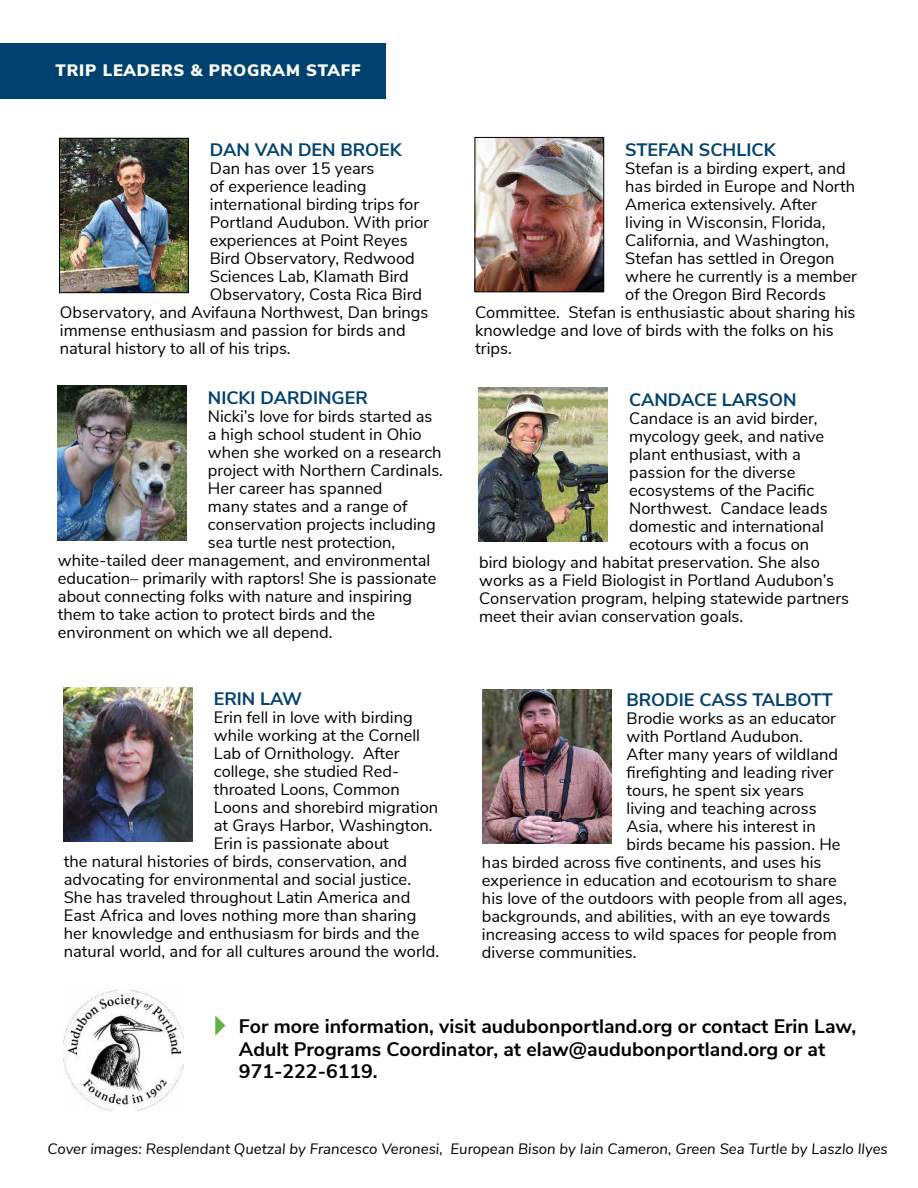
<style>
.page{position:relative;width:918px;height:1188px;background:#fff}
.page>*{position:absolute;margin:0;border:0;box-sizing:border-box;transform-origin:0 0}
.t1{font:700 19.5px/22.5px "Nunito Sans";color:#000}
.t2{font:700 18px "Nunito Sans";color:#00426f}
.t3{font:16.5px "Nunito Sans";color:#000}
.t4{font:900 16.5px "Nunito Sans";letter-spacing:.05em;color:#fff}
.t5{font:italic 15px "Nunito Sans";color:#000}
</style>
<div class="page">
<img style="left:61px;top:140px;width:125px;height:151px">
<div style="left:59px;top:138px;width:129px;height:155px;border:1px solid #000"></div>
<img style="left:479px;top:387px;width:129px;height:155px">
<img style="left:477px;top:139px;width:125px;height:151px">
<div style="left:475px;top:137px;width:129px;height:155px;border:1px solid #000"></div>
<img style="left:58px;top:386px;width:128px;height:154px">
<img style="left:482px;top:689px;width:129px;height:155px">
<img style="left:63px;top:687px;width:129px;height:155px">
<div style="left:0;top:43px;width:386px;height:56px;background:#00426f"></div>
<svg style="left:215px;top:1015px;width:10px;height:20px"></svg>
<img style="left:64px;top:990px;width:120px;height:120px">
<p class="t4" style="left:56px;top:64px;width:307px">TRIP LEADERS &amp; PROGRAM STAFF</p>
<p class="t2" style="left:210px;top:144px;width:193px">DAN VAN DEN BROEK</p>
<p class="t3" style="left:210px;top:161px;width:166px">Dan has over 15 years</p>
<p class="t3" style="left:210px;top:179px;width:158px">of experience leading</p>
<p class="t3" style="left:210px;top:197px;width:211px">international birding trips for</p>
<p class="t3" style="left:210px;top:215px;width:221px">Portland Audubon. With prior</p>
<p class="t3" style="left:210px;top:233px;width:200px">experiences at Point Reyes</p>
<p class="t3" style="left:210px;top:251px;width:207px">Bird Observatory, Redwood</p>
<p class="t3" style="left:210px;top:269px;width:200px">Sciences Lab, Klamath Bird</p>
<p class="t3" style="left:210px;top:287px;width:214px">Observatory, Costa Rica Bird</p>
<p class="t3" style="left:60px;top:305px;width:370px">Observatory, and Avifauna Northwest, Dan brings</p>
<p class="t3" style="left:60px;top:323px;width:347px">immense enthusiasm and passion for birds and</p>
<p class="t3" style="left:60px;top:341px;width:232px">natural history to all of his trips.</p>
<p class="t2" style="left:208px;top:391px;width:162px">NICKI DARDINGER</p>
<p class="t3" style="left:208px;top:409px;width:226px">Nicki’s love for birds started as</p>
<p class="t3" style="left:208px;top:427px;width:215px">a high school student in Ohio</p>
<p class="t3" style="left:208px;top:445px;width:235px">when she worked on a research</p>
<p class="t3" style="left:208px;top:463px;width:237px">project with Northern Cardinals.</p>
<p class="t3" style="left:208px;top:481px;width:176px">Her career has spanned</p>
<p class="t3" style="left:208px;top:499px;width:201px">many states and a range of</p>
<p class="t3" style="left:208px;top:517px;width:229px">conservation projects including</p>
<p class="t3" style="left:208px;top:535px;width:189px">sea turtle nest protection,</p>
<p class="t3" style="left:58px;top:553px;width:374px">white-tailed deer management, and environmental</p>
<p class="t3" style="left:58px;top:571px;width:380px">education– primarily with raptors! She is passionate</p>
<p class="t3" style="left:58px;top:589px;width:356px">about connecting folks with nature and inspiring</p>
<p class="t3" style="left:58px;top:607px;width:319px">them to take action to protect birds and the</p>
<p class="t3" style="left:58px;top:625px;width:276px">environment on which we all depend.</p>
<p class="t2" style="left:214px;top:692px;width:90px">ERIN LAW</p>
<p class="t3" style="left:214px;top:710px;width:201px">Erin fell in love with birding</p>
<p class="t3" style="left:214px;top:728px;width:208px">while working at the Cornell</p>
<p class="t3" style="left:214px;top:746px;width:187px">Lab of Ornithology. After</p>
<p class="t3" style="left:214px;top:764px;width:187px">college, she studied Red-</p>
<p class="t3" style="left:214px;top:782px;width:187px">throated Loons, Common</p>
<p class="t3" style="left:214px;top:800px;width:226px">Loons and shorebird migration</p>
<p class="t3" style="left:214px;top:818px;width:220px">at Grays Harbor, Washington.</p>
<p class="t3" style="left:214px;top:836px;width:177px">Erin is passionate about</p>
<p class="t3" style="left:64px;top:854px;width:345px">the natural histories of birds, conservation, and</p>
<p class="t3" style="left:64px;top:872px;width:349px">advocating for environmental and social justice.</p>
<p class="t3" style="left:64px;top:890px;width:348px">She has traveled throughout Latin America and</p>
<p class="t3" style="left:64px;top:908px;width:354px">East Africa and loves nothing more than sharing</p>
<p class="t3" style="left:64px;top:926px;width:357px">her knowledge and enthusiasm for birds and the</p>
<p class="t3" style="left:64px;top:944px;width:377px">natural world, and for all cultures around the world.</p>
<p class="t2" style="left:625px;top:143px;width:152px">STEFAN SCHLICK</p>
<p class="t3" style="left:625px;top:160px;width:222px">Stefan is a birding expert, and</p>
<p class="t3" style="left:625px;top:178px;width:232px">has birded in Europe and North</p>
<p class="t3" style="left:625px;top:196px;width:193px">America extensively. After</p>
<p class="t3" style="left:625px;top:214px;width:202px">living in Wisconsin, Florida,</p>
<p class="t3" style="left:625px;top:232px;width:205px">California, and Washington,</p>
<p class="t3" style="left:625px;top:250px;width:211px">Stefan has settled in Oregon</p>
<p class="t3" style="left:625px;top:268px;width:233px">where he currently is a member</p>
<p class="t3" style="left:625px;top:286px;width:202px">of the Oregon Bird Records</p>
<p class="t3" style="left:475px;top:304px;width:382px">Committee. Stefan is enthusiastic about sharing his</p>
<p class="t3" style="left:475px;top:322px;width:360px">knowledge and love of birds with the folks on his</p>
<p class="t3" style="left:475px;top:340px;width:38px">trips.</p>
<p class="t2" style="left:629px;top:393px;width:169px">CANDACE LARSON</p>
<p class="t3" style="left:629px;top:410px;width:190px">Candace is an avid birder,</p>
<p class="t3" style="left:629px;top:428px;width:197px">mycology geek, and native</p>
<p class="t3" style="left:629px;top:446px;width:173px">plant enthusiast, with a</p>
<p class="t3" style="left:629px;top:464px;width:168px">passion for the diverse</p>
<p class="t3" style="left:629px;top:478px;width:187px">ecosystems of the Pacific</p>
<p class="t3" style="left:629px;top:500px;width:200px">Northwest. Candace leads</p>
<p class="t3" style="left:629px;top:518px;width:196px">domestic and international</p>
<p class="t3" style="left:629px;top:536px;width:181px">ecotours with a focus on</p>
<p class="t3" style="left:479px;top:554px;width:342px">bird biology and habitat preservation. She also</p>
<p class="t3" style="left:479px;top:572px;width:356px">works as a Field Biologist in Portland Audubon’s</p>
<p class="t3" style="left:479px;top:590px;width:371px">Conservation program, helping statewide partners</p>
<p class="t3" style="left:479px;top:608px;width:265px">meet their avian conservation goals.</p>
<p class="t2" style="left:627px;top:693px;width:208px">BRODIE CASS TALBOTT</p>
<p class="t3" style="left:627px;top:711px;width:211px">Brodie works as an educator</p>
<p class="t3" style="left:627px;top:729px;width:178px">with Portland Audubon.</p>
<p class="t3" style="left:627px;top:747px;width:213px">After many years of wildland</p>
<p class="t3" style="left:627px;top:760px;width:209px">firefighting and leading river</p>
<p class="t3" style="left:627px;top:783px;width:179px">tours, he spent six years</p>
<p class="t3" style="left:627px;top:801px;width:191px">living and teaching across</p>
<p class="t3" style="left:627px;top:819px;width:191px">Asia, where his interest in</p>
<p class="t3" style="left:627px;top:837px;width:215px">birds became his passion. He</p>
<p class="t3" style="left:482px;top:850px;width:341px">has birded across five continents, and uses his</p>
<p class="t3" style="left:482px;top:873px;width:356px">experience in education and ecotourism to share</p>
<p class="t3" style="left:482px;top:891px;width:366px">his love of the outdoors with people from all ages,</p>
<p class="t3" style="left:482px;top:909px;width:350px">backgrounds, and abilities, with an eye towards</p>
<p class="t3" style="left:482px;top:927px;width:356px">increasing access to wild spaces for people from</p>
<p class="t3" style="left:482px;top:945px;width:156px">diverse communities.</p>
<p class="t1" style="left:239px;top:1017px;width:619px">For more information, visit audubonportland.org or contact Erin Law,<br>Adult Programs Coordinator, at elaw@audubonportland.org or at<br>971-222-6119.</p>
<p class="t5" style="left:47px;top:1143px;width:842px">Cover images: Resplendant Quetzal by Francesco Veronesi, European Bison by Iain Cameron, Green Sea Turtle by Laszlo Ilyes</p>
</div>
